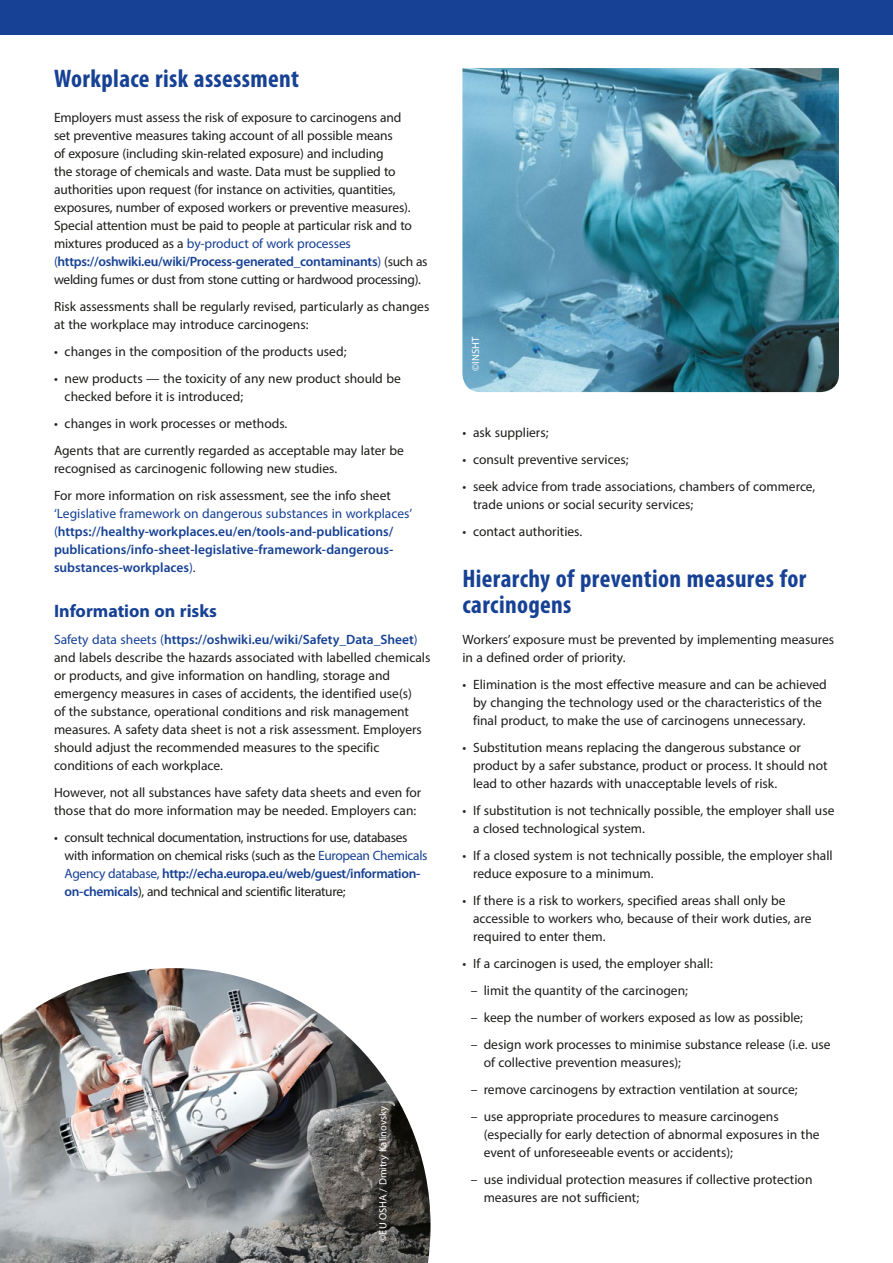
<style>
.page{position:relative;width:893px;height:1263px;background:#fff}
.page>*{position:absolute;margin:0;border:0;box-sizing:border-box;transform-origin:0 0}
.t1{font:700 condensed 25.5px/25.5px "Myriad Pro";letter-spacing:.015em;color:#164194}
.t2{font:700 18px "Myriad Pro";color:#164194}
.t3{font:13.5px/18px "Myriad Pro";color:#1d1d1b}
.t4{font:13.5px/18px "Myriad Pro";letter-spacing:-.025em;color:#1d1d1b}
.t5{font:600 13.5px/18px "Myriad Pro";color:#164194}
.t6{font:10.5px "Myriad Pro";color:#fff}
.s1{color:#164194}
.s2{font-weight:600;color:#164194}
.s3{font-weight:400}
.s4{font-weight:400;color:#1d1d1b}
</style>
<div class="page">
<div style="left:0;top:0;width:893px;height:35px;background:#164194"></div>
<img style="left:0;top:968px;width:431px;height:295px">
<img style="left:462px;top:68px;width:377px;height:324px">
<h1 class="t1" style="left:54px;top:65px;width:247px">Workplace risk assessment</h1>
<p class="t3" style="left:54px;top:108px;width:375px">Employers must assess the risk of exposure to carcinogens and<br>set preventive measures taking account of all possible means<br>of exposure (including skin-related exposure) and including<br>the storage of chemicals and waste. Data must be supplied to authorities upon request (for instance on activities, quantities, exposures, number of exposed workers or preventive measures).<br>Special attention must be paid to people at particular risk and to mixtures produced as a <span class="s1">by-product of work processes (</span><span class="s2">https://oshwiki.eu/wiki/Process-generated_contaminants</span><span class="s1">)</span> (such as welding fumes or dust from stone cutting or hardwood processing).</p>
<p class="t3" style="left:54px;top:297px;width:377px">Risk assessments shall be regularly revised, particularly as changes at the workplace may introduce carcinogens:</p>
<p class="t3" style="left:54px;top:342px;width:294px">• changes in the composition of the products used;</p>
<p class="t3" style="left:65px;top:369px;width:338px;text-indent:-11px">• new products — the toxicity of any new product should be checked before it is introduced;</p>
<p class="t3" style="left:54px;top:410px;width:351px;line-height:27px">• changes in work processes or methods.<br>Agents that are currently regarded as acceptable may later be</p>
<p class="t3" style="left:54px;top:455px;width:338px;line-height:27px">recognised as carcinogenic following new studies.<br>For more information on risk assessment, see the info sheet</p>
<p class="t5" style="left:54px;top:504px;width:360px"><span class="s3">‘Legislative framework on dangerous substances in workplaces’ (</span>https://healthy-workplaces.eu/en/tools-and-publications/ publications/info-sheet-legislative-framework-dangerous&shy;substances-workplaces<span class="s3">)</span><span class="s4">.</span></p>
<h2 class="t2" style="left:54px;top:601px;width:164px">Information on risks</h2>
<p class="t3" style="left:54px;top:630px;width:378px"><span class="s1">Safety data sheets (</span><span class="s2">https://oshwiki.eu/wiki/Safety_Data_Sheet</span><span class="s1">) </span>and labels describe the hazards associated with labelled chemicals or products, and give information on handling, storage and emergency measures in cases of accidents, the identified use(s)<br>of the substance, operational conditions and risk management measures. A safety data sheet is not a risk assessment. Employers should adjust the recommended measures to the specific conditions of each workplace.</p>
<p class="t3" style="left:54px;top:783px;width:369px">However, not all substances have safety data sheets and even for those that do more information may be needed. Employers can:</p>
<p class="t4" style="left:65px;top:828px;width:364px;text-indent:-11px">• consult technical documentation, instructions for use, databases with information on chemical risks (such as the <span class="s1">European Chemicals Agency database,</span> <span class="s2">http://echa.europa.eu/web/guest/information&shy;on-chemicals</span>), and technical and scientific literature;</p>
<p class="t6" style="left:377px;top:1242px;width:137px;rotate:-90deg">©EU OSHA / Dmitry Kalinovsky</p>
<p class="t6" style="left:469px;top:371px;width:35px;rotate:-90deg">©INSHT</p>
<p class="t3" style="left:462px;top:423px;width:88px">• ask suppliers;</p>
<p class="t3" style="left:462px;top:450px;width:168px">• consult preventive services;</p>
<p class="t3" style="left:473px;top:477px;width:344px;text-indent:-11px">• seek advice from trade associations, chambers of commerce, trade unions or social security services;</p>
<p class="t3" style="left:462px;top:522px;width:121px">• contact authorities.</p>
<h1 class="t1" style="left:462px;top:565px;width:345px">Hierarchy of prevention measures for carcinogens</h1>
<p class="t3" style="left:462px;top:630px;width:373px">Workers’ exposure must be prevented by implementing measures in a defined order of priority.</p>
<p class="t3" style="left:473px;top:675px;width:355px;text-indent:-11px">• Elimination is the most effective measure and can be achieved by changing the technology used or the characteristics of the final product, to make the use of carcinogens unnecessary.</p>
<p class="t3" style="left:473px;top:738px;width:356px;text-indent:-11px">• Substitution means replacing the dangerous substance or product by a safer substance, product or process. It should not lead to other hazards with unacceptable levels of risk.</p>
<p class="t3" style="left:473px;top:801px;width:363px;text-indent:-11px">• If substitution is not technically possible, the employer shall use a closed technological system.</p>
<p class="t3" style="left:473px;top:846px;width:361px;text-indent:-11px">• If a closed system is not technically possible, the employer shall reduce exposure to a minimum.</p>
<p class="t3" style="left:473px;top:891px;width:340px;text-indent:-11px">• If there is a risk to workers, specified areas shall only be accessible to workers who, because of their work duties, are required to enter them.</p>
<p class="t3" style="left:462px;top:954px;width:252px">• If a carcinogen is used, the employer shall:</p>
<p class="t3" style="left:471px;top:981px;width:219px">– limit the quantity of the carcinogen;</p>
<p class="t3" style="left:471px;top:1008px;width:334px">– keep the number of workers exposed as low as possible;</p>
<p class="t3" style="left:484px;top:1035px;width:348px;text-indent:-13px">– design work processes to minimise substance release (i.e. use of collective prevention measures);</p>
<p class="t3" style="left:471px;top:1080px;width:328px">– remove carcinogens by extraction ventilation at source;</p>
<p class="t3" style="left:484px;top:1107px;width:337px;text-indent:-13px">– use appropriate procedures to measure carcinogens (especially for early detection of abnormal exposures in the event of unforeseeable events or accidents);</p>
<p class="t3" style="left:484px;top:1170px;width:330px;text-indent:-13px">– use individual protection measures if collective protection measures are not sufficient;</p>
</div>
